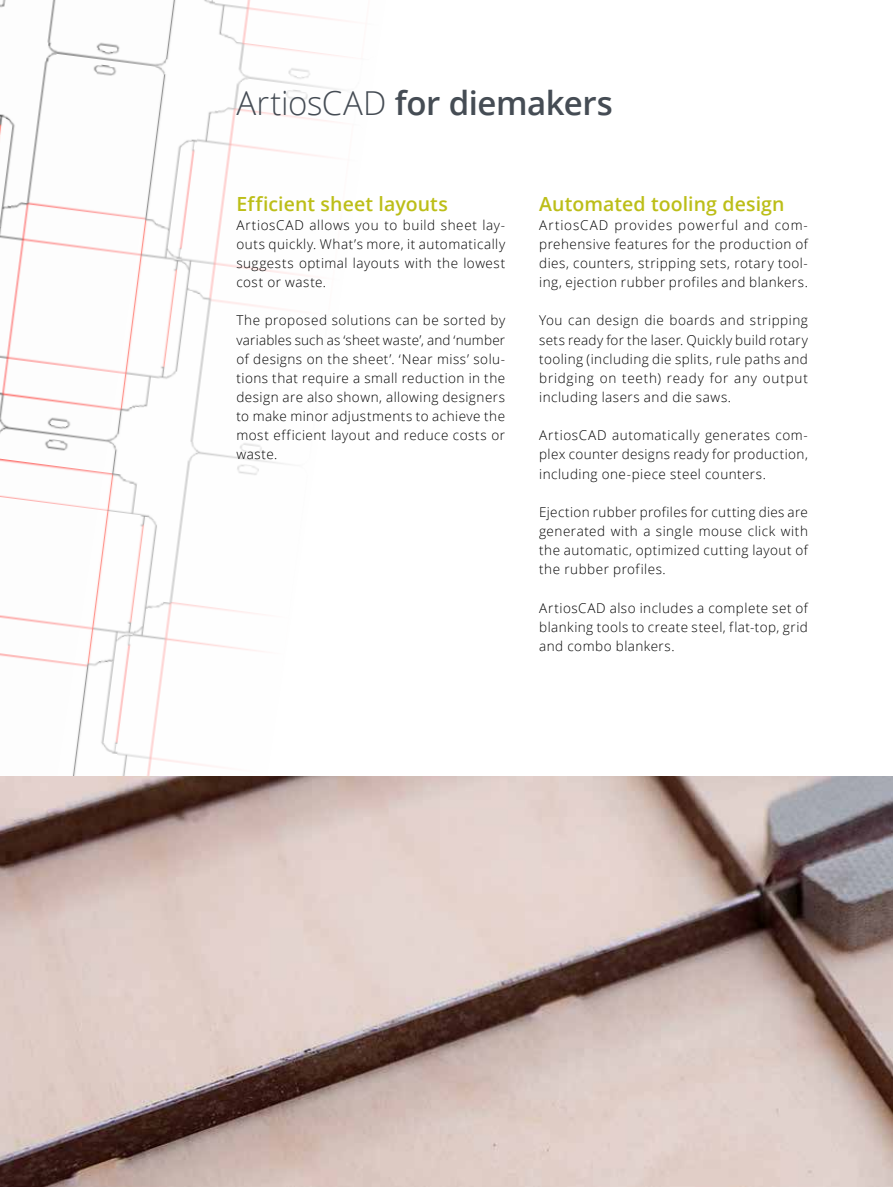
<style>
.page{position:relative;width:893px;height:1187px;background:#fff}
.page>*{position:absolute;margin:0;border:0;box-sizing:border-box;transform-origin:0 0}
.t1{font:600 33px "Open Sans";letter-spacing:-.01em;color:#454c54}
.t2{font:600 19.5px "Open Sans";letter-spacing:.005em;color:#bcbe18}
.t3{font:300 13.5px/19.2px "Open Sans";letter-spacing:.035em;color:#000;text-align:justify}
.s1{font-weight:300}
</style>
<div class="page">
<img style="left:0;top:0;width:346px;height:776px">
<img style="left:0;top:776px;width:893px;height:410px">
<h1 class="t1" style="left:236px;top:80px;width:378px"><span class="s1">ArtiosCAD</span> for diemakers</h1>
<h2 class="t2" style="left:236px;top:190px;width:213px">Efficient sheet layouts</h2>
<p class="t3" style="left:236px;top:215px;width:270px">ArtiosCAD allows you to build sheet lay&shy;outs quickly. What’s more, it automatically suggests optimal layouts with the lowest cost or waste.</p>
<p class="t3" style="left:236px;top:310px;width:270px">The proposed solutions can be sorted by variables such as ‘sheet waste’, and ‘number of designs on the sheet’. ‘Near miss’ solu&shy;tions that require a small reduction in the design are also shown, allowing designers to make minor adjustments to achieve the most efficient layout and reduce costs or waste.</p>
<h2 class="t2" style="left:539px;top:190px;width:247px">Automated tooling design</h2>
<p class="t3" style="left:539px;top:215px;width:270px">ArtiosCAD provides powerful and com&shy;prehensive features for the production of dies, counters, stripping sets, rotary tool&shy;ing, ejection rubber profiles and blankers.</p>
<p class="t3" style="left:539px;top:310px;width:270px">You can design die boards and stripping sets ready for the laser. Quickly build rotary tooling (including die splits, rule paths and bridging on teeth) ready for any output including lasers and die saws.</p>
<p class="t3" style="left:539px;top:425px;width:270px">ArtiosCAD automatically generates com&shy;plex counter designs ready for production, including one-piece steel counters.</p>
<p class="t3" style="left:539px;top:502px;width:270px">Ejection rubber profiles for cutting dies are generated with a single mouse click with the automatic, optimized cutting layout of the rubber profiles.</p>
<p class="t3" style="left:539px;top:597px;width:270px">ArtiosCAD also includes a complete set of blanking tools to create steel, flat-top, grid and combo blankers.</p>
</div>
